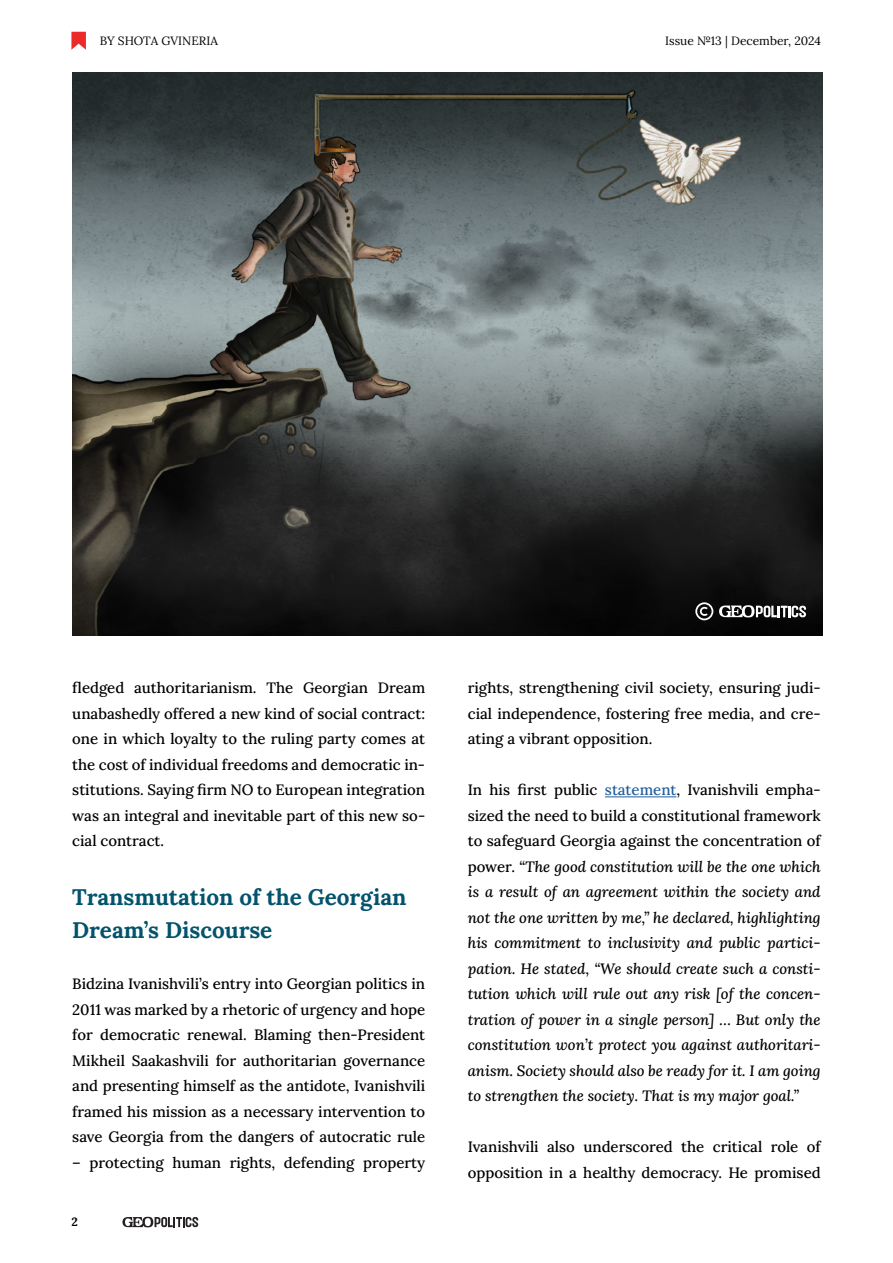
<style>
.page{position:relative;width:893px;height:1263px;background:#fff}
.page>*{position:absolute;margin:0;border:0;box-sizing:border-box;transform-origin:0 0}
.t1{font:700 22.5px/33px "Lora";color:#02536b}
.t2{font:500 15px/25.5px "Lora";color:#000;text-align:justify}
.t3{font:italic 500 15px/25.5px "Lora";color:#000;text-align:justify}
.t4{font:12px "Lora";color:#000}
.t5{font:700 12px "Lora";color:#000}
.s1{font-style:normal}
.s2{font-style:normal;color:#215e9e}
</style>
<div class="page">
<svg style="left:71px;top:32px;width:15px;height:18px"></svg>
<svg style="left:122px;top:1217px;width:76px;height:10px"></svg>
<hr style="left:605px;top:796px;width:71px;height:1px;background:#215e9e">
<img style="left:72px;top:72px;width:751px;height:563px">
<svg style="left:695px;top:602px;width:18px;height:18px"></svg>
<svg style="left:719px;top:605px;width:87px;height:12px"></svg>
<p class="t4" style="left:100px;top:31px;width:120px">BY SHOTA GVINERIA</p>
<p class="t4" style="left:665px;top:31px;width:157px">Issue №13 | December, 2024</p>
<p class="t2" style="left:72px;top:674px;width:354px">fledged authoritarianism. The Georgian Dream unabashedly offered a new kind of social contract: one in which loyalty to the ruling party comes at the cost of individual freedoms and democratic in&shy;stitutions. Saying firm NO to European integration was an integral and inevitable part of this new so&shy;cial contract.</p>
<h1 class="t1" style="left:72px;top:878px;width:336px">Transmutation of the Georgian<br>Dream’s Discourse</h1>
<p class="t2" style="left:72px;top:970px;width:354px">Bidzina Ivanishvili’s entry into Georgian politics in 2011 was marked by a rhetoric of urgency and hope for democratic renewal. Blaming then-President Mikheil Saakashvili for authoritarian governance and presenting himself as the antidote, Ivanishvili framed his mission as a necessary intervention to save Georgia from the dangers of autocratic rule</p>
<p class="t2" style="left:72px;top:1148px;width:354px">– protecting human rights, defending property</p>
<p class="t5" style="left:71px;top:1212px;width:8px">2</p>
<p class="t2" style="left:468px;top:674px;width:354px">rights, strengthening civil society, ensuring judi&shy;cial independence, fostering free media, and cre&shy;ating a vibrant opposition.</p>
<p class="t3" style="left:468px;top:777px;width:354px"><span class="s1">In his first public</span> <span class="s2">statement</span><span class="s1">, Ivanishvili empha&shy;sized the need to build a constitutional framework to safeguard Georgia against the concentration of power.</span> “The good constitution will be the one which is a result of an agreement within the society and not the one written by me,” he declared, highlighting his commitment to inclusivity and public partici&shy;pation. He stated, “We should create such a consti&shy;tution which will rule out any risk [of the concen&shy;tration of power in a single person] … But only the constitution won’t protect you against authoritari&shy;anism. Society should also be ready for it. I am going to strengthen the society. That is my major goal.”</p>
<p class="t2" style="left:468px;top:1133px;width:354px">Ivanishvili also underscored the critical role of opposition in a healthy democracy. He promised</p>
</div>
